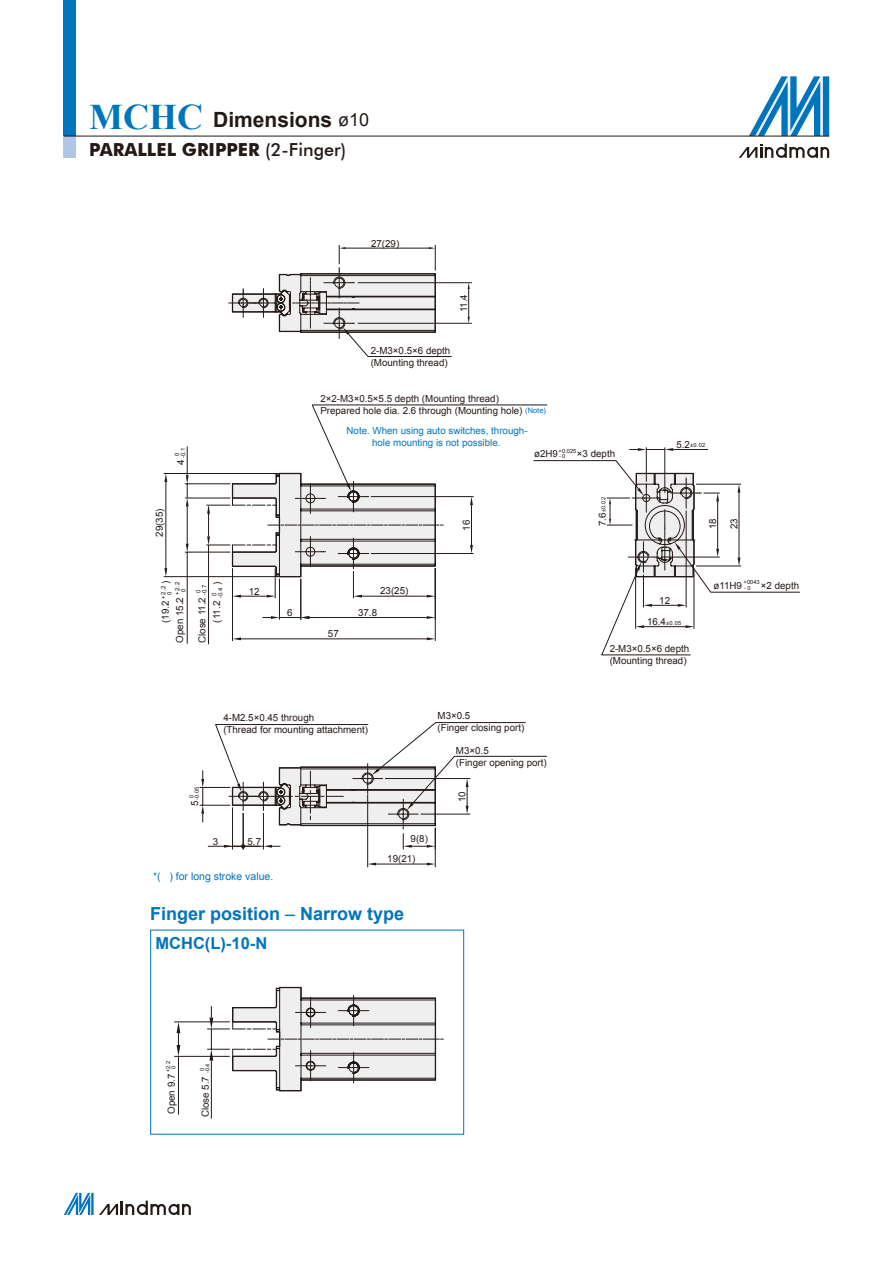
<style>
.page{position:relative;width:893px;height:1263px;background:#fff}
.page>*{position:absolute;margin:0;border:0;box-sizing:border-box;transform-origin:0 0}
.t1{font:700 21px "Arial";color:#231916}
.t2{font:700 18px "Futura BT";color:#231916}
.t3{font:700 18px "Arial";color:#0075be}
.t4{font:700 16.5px "Arial";color:#0075be}
.t5{font:10.5px "Arial";color:#0075be}
.t6{font:9.75px "Arial";color:#231916}
.t7{font:9.75px/12px "Arial";color:#0075be;text-align:center}
.t8{font:6px "Arial";color:#231916}
.t9{font:5.7px "Arial";color:#231916}
.s1{font-family:"Times New Roman";font-size:36px;color:#0075be}
.s2{font-weight:400;font-size:18px}
.s3{font-weight:500}
.s4{font-size:7.5px;color:#0075be}
.s5{font-size:9.75px}
.s6{font-weight:400}
</style>
<div class="page">
<svg style="left:749px;top:76px;width:80px;height:60px"></svg>
<svg style="left:739px;top:144px;width:90px;height:14px"></svg>
<div style="left:64px;top:0;width:12px;height:136px;background:#0075be"></div>
<div style="left:64px;top:136px;width:12px;height:21px;background:#b1c5e6"></div>
<hr style="left:64px;top:136px;width:765px;height:1px;background:#231916">
<svg style="left:64px;top:1193px;width:127px;height:22px"></svg>
<hr style="left:178px;top:1056px;width:1px;height:58px;background:#231916">
<svg style="left:177px;top:1022px;width:3px;height:34px"></svg>
<hr style="left:174px;top:1056px;width:56px;height:1px;background:#231916">
<hr style="left:174px;top:1021px;width:56px;height:1px;background:#231916">
<hr style="left:211px;top:1060px;width:1px;height:58px;background:#231916">
<svg style="left:207px;top:986px;width:236px;height:106px"></svg>
<div style="left:150px;top:930px;width:314px;height:204px;border:1px solid #0075be"></div>
<svg style="left:468px;top:283px;width:2px;height:8px"></svg>
<hr style="left:358px;top:282px;width:114px;height:1px;background:#231916">
<svg style="left:186px;top:543px;width:3px;height:9px"></svg>
<hr style="left:187px;top:552px;width:1px;height:92px;background:#231916">
<hr style="left:187px;top:507px;width:1px;height:36px;background:#231916">
<hr style="left:185px;top:552px;width:45px;height:1px;background:#231916">
<hr style="left:185px;top:498px;width:45px;height:1px;background:#231916">
<svg style="left:186px;top:446px;width:3px;height:61px"></svg>
<hr style="left:185px;top:483px;width:45px;height:1px;background:#231916">
<svg style="left:164px;top:474px;width:3px;height:8px"></svg>
<svg style="left:164px;top:568px;width:3px;height:8px"></svg>
<hr style="left:166px;top:482px;width:1px;height:86px;background:#231916">
<hr style="left:164px;top:576px;width:113px;height:1px;background:#231916">
<hr style="left:164px;top:473px;width:113px;height:1px;background:#231916">
<svg style="left:229px;top:245px;width:223px;height:67px"></svg>
<svg style="left:206px;top:449px;width:594px;height:206px"></svg>
<svg style="left:232px;top:273px;width:204px;height:304px"></svg>
<svg style="left:289px;top:291px;width:406px;height:286px"></svg>
<hr style="left:200px;top:787px;width:30px;height:1px;background:#231916">
<hr style="left:200px;top:805px;width:30px;height:1px;background:#231916">
<svg style="left:427px;top:863px;width:8px;height:2px"></svg>
<svg style="left:368px;top:863px;width:8px;height:2px"></svg>
<hr style="left:376px;top:864px;width:51px;height:1px;background:#231916">
<hr style="left:367px;top:794px;width:1px;height:73px;background:#231916">
<hr style="left:435px;top:828px;width:1px;height:39px;background:#231916">
<svg style="left:201px;top:722px;width:346px;height:127px"></svg>
<p class="t1" style="left:89px;top:106px;width:281px"><span class="s1">MCHC</span> Dimensions <span class="s2">ø10</span></p>
<p class="t2" style="left:89px;top:139px;width:258px">PARALLEL GRIPPER <span class="s3">(2-Finger)</span></p>
<p class="t6" style="left:371px;top:237px;width:30px">27(29)</p>
<p class="t6" style="left:457px;top:312px;width:20px;rotate:-90deg">11.4</p>
<p class="t6" style="left:371px;top:344px;width:81px">2-M3×0.5×6 depth</p>
<p class="t6" style="left:371px;top:356px;width:78px">(Mounting thread)</p>
<p class="t6" style="left:320px;top:392px;width:180px">2×2-M3×0.5×5.5 depth (Mounting thread)</p>
<p class="t6" style="left:320px;top:404px;width:227px">Prepared hole dia. 2.6 through (Mounting hole) <span class="s4">(Note)</span></p>
<p class="t8" style="left:173px;top:456px;width:5px;rotate:-90deg">0</p>
<p class="t8" style="left:179px;top:458px;width:12px;rotate:-90deg">-0.1</p>
<p class="t6" style="left:174px;top:465px;width:7px;rotate:-90deg">4</p>
<p class="t7" style="left:347px;top:425px;width:182px">Note. When using auto switches, through&shy;hole mounting is not possible.</p>
<p class="t9" style="left:558px;top:447px;width:19px">+0.025</p>
<p class="t6" style="left:534px;top:448px;width:25px">ø2H9</p>
<p class="t6" style="left:577px;top:448px;width:40px">×3 depth</p>
<p class="t9" style="left:559px;top:452px;width:8px">-0</p>
<p class="t9" style="left:676px;top:442px;width:30px"><span class="s5">5.2</span>±0.02</p>
<p class="t6" style="left:153px;top:537px;width:30px;rotate:-90deg">29(35)</p>
<p class="t6" style="left:460px;top:531px;width:12px;rotate:-90deg">16</p>
<p class="t9" style="left:600px;top:526px;width:30px;rotate:-90deg"><span class="s5">7.6</span>±0.02</p>
<p class="t6" style="left:706px;top:529px;width:12px;rotate:-90deg">18</p>
<p class="t6" style="left:728px;top:529px;width:12px;rotate:-90deg">23</p>
<p class="t6" style="left:159px;top:584px;width:5px;rotate:-90deg">)</p>
<p class="t6" style="left:210px;top:585px;width:5px;rotate:-90deg">)</p>
<p class="t8" style="left:159px;top:599px;width:14px;rotate:-90deg">+2.2</p>
<p class="t8" style="left:165px;top:595px;width:5px;rotate:-90deg">0</p>
<p class="t8" style="left:173px;top:595px;width:14px;rotate:-90deg">+2.2</p>
<p class="t8" style="left:179px;top:591px;width:5px;rotate:-90deg">0</p>
<p class="t8" style="left:194px;top:593px;width:5px;rotate:-90deg">0</p>
<p class="t8" style="left:200px;top:595px;width:12px;rotate:-90deg">-0.7</p>
<p class="t8" style="left:210px;top:596px;width:5px;rotate:-90deg">0</p>
<p class="t8" style="left:216px;top:598px;width:12px;rotate:-90deg">-0.4</p>
<p class="t6" style="left:173px;top:643px;width:47px;rotate:-90deg">Open 15.2</p>
<p class="t6" style="left:196px;top:643px;width:47px;rotate:-90deg">Close 11.2</p>
<p class="t6" style="left:159px;top:623px;width:24px;rotate:-90deg">(19.2</p>
<p class="t6" style="left:210px;top:622px;width:23px;rotate:-90deg">(11.2</p>
<p class="t6" style="left:249px;top:585px;width:12px">12</p>
<p class="t6" style="left:380px;top:584px;width:30px">23(25)</p>
<p class="t6" style="left:287px;top:606px;width:7px">6</p>
<p class="t6" style="left:358px;top:606px;width:20px">37.8</p>
<p class="t6" style="left:328px;top:627px;width:12px">57</p>
<p class="t6" style="left:659px;top:594px;width:12px">12</p>
<p class="t9" style="left:647px;top:619px;width:36px"><span class="s5">16.4</span>±0.05</p>
<p class="t9" style="left:743px;top:579px;width:18px">+0043</p>
<p class="t6" style="left:713px;top:579px;width:30px">ø11H9</p>
<p class="t6" style="left:761px;top:579px;width:40px">×2 depth</p>
<p class="t9" style="left:744px;top:584px;width:8px">- 0</p>
<p class="t6" style="left:610px;top:642px;width:81px">2-M3×0.5×6 depth</p>
<p class="t6" style="left:610px;top:654px;width:78px">(Mounting thread)</p>
<p class="t9" style="left:188px;top:798px;width:5px;rotate:-90deg">0</p>
<p class="t9" style="left:193px;top:800px;width:14px;rotate:-90deg">-0.05</p>
<p class="t6" style="left:188px;top:806px;width:7px;rotate:-90deg">5</p>
<p class="t6" style="left:223px;top:711px;width:92px">4-M2.5×0.45 through</p>
<p class="t6" style="left:223px;top:723px;width:146px">(Thread for mounting attachment)</p>
<p class="t6" style="left:438px;top:709px;width:34px">M3×0.5</p>
<p class="t6" style="left:438px;top:721px;width:88px">(Finger closing port)</p>
<p class="t6" style="left:456px;top:744px;width:34px">M3×0.5</p>
<p class="t6" style="left:456px;top:756px;width:92px">(Finger opening port)</p>
<p class="t6" style="left:456px;top:802px;width:12px;rotate:-90deg">10</p>
<p class="t6" style="left:213px;top:835px;width:7px">3</p>
<p class="t6" style="left:248px;top:835px;width:15px">5.7</p>
<p class="t5" style="left:153px;top:869px;width:122px">*( ) for long stroke value.</p>
<p class="t6" style="left:411px;top:833px;width:19px">9(8)</p>
<p class="t6" style="left:387px;top:852px;width:30px">19(21)</p>
<p class="t3" style="left:150px;top:902px;width:256px">Finger position <span class="s6">–</span> Narrow type</p>
<p class="t4" style="left:155px;top:932px;width:113px">MCHC(L)-10-N</p>
<p class="t9" style="left:165px;top:1072px;width:13px;rotate:-90deg">+2.2</p>
<p class="t9" style="left:170px;top:1069px;width:5px;rotate:-90deg">0</p>
<p class="t6" style="left:165px;top:1114px;width:42px;rotate:-90deg">Open 9.7</p>
<p class="t9" style="left:198px;top:1071px;width:5px;rotate:-90deg">0</p>
<p class="t9" style="left:204px;top:1073px;width:11px;rotate:-90deg">-0.4</p>
<p class="t6" style="left:199px;top:1117px;width:43px;rotate:-90deg">Close 5.7</p>
</div>
